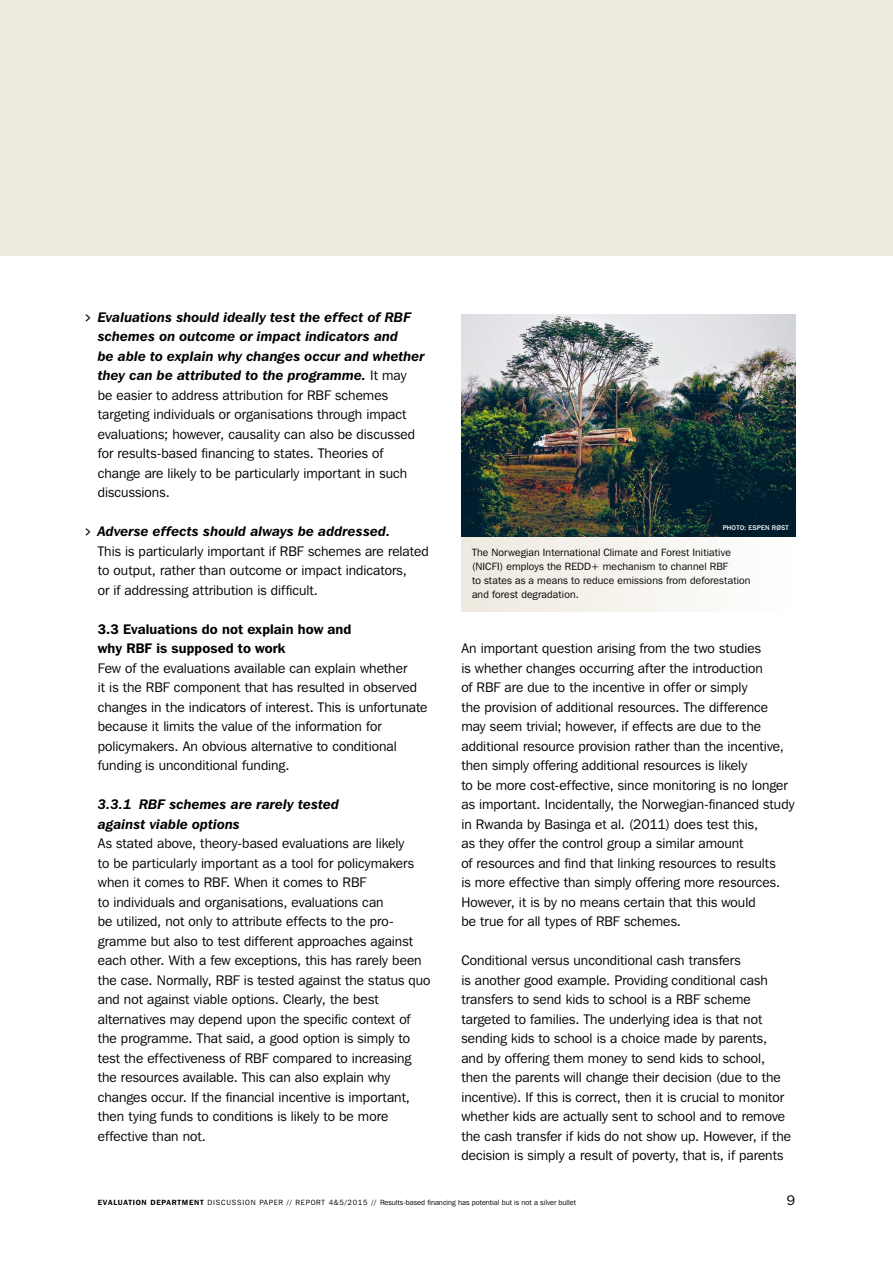
<style>
.page{position:relative;width:893px;height:1263px;background:#fff}
.page>*{position:absolute;margin:0;border:0;box-sizing:border-box;transform-origin:0 0}
.t1{font:13.8px/19.5px "Franklin Gothic IT Cby BT";letter-spacing:.005em;color:#000}
.t2{font:600 13.8px/19.5px "Franklin Gothic IT Cby BT";color:#000}
.t3{font:italic 600 13.8px/19.5px "Franklin Gothic IT Cby BT";letter-spacing:.01em;color:#000}
.t4{font:10.5px/14.2px "Franklin Gothic IT Cby BT";letter-spacing:.015em;color:#000}
.t5{font:7.5px "Franklin Gothic IT Cby BT";letter-spacing:.1em;color:#000}
.t6{font:500 6.75px "Franklin Gothic IT Cby BT";letter-spacing:.03em;color:#fff}
.s1{font-weight:600}
.s2{font-weight:600;font-style:italic}
</style>
<div class="page">
<div style="left:0;top:0;width:893px;height:256px;background:#efeae0"></div>
<img style="left:461px;top:314px;width:334px;height:222px">
<div style="left:461px;top:537px;width:334px;height:74px;background:linear-gradient(to right,#efeae0,#fefefe)"></div>
<p class="t1" style="left:98px;top:307px;width:328px;text-indent:-13px"><span class="s1">&gt;</span> <span class="s2">Evaluations should ideally test the effect of RBF schemes on outcome or impact indicators and<br>be able to explain why changes occur and whether they can be attributed to the programme.</span> I t may<br>be easier to address attribution for RBF schemes targeting individuals or organisations through impact evaluations; however, causality can also be discussed for results-based financing to states. Theories of change are likely to be particularly important in such discussions.</p>
<p class="t1" style="left:98px;top:521px;width:332px;text-indent:-13px"><span class="s1">&gt;</span> <span class="s2">Adverse effects should always be addressed.<br></span>This is particularly important if RBF schemes are related to output, rather than outcome or impact indicators,<br>or if addressing attribution is difficult.</p>
<p class="t2" style="left:98px;top:619px;width:255px">3.3 Evaluations do not explain how and why RBF</p>
<p class="t2" style="left:156px;top:638px;width:131px">is supposed to work</p>
<p class="t1" style="left:98px;top:658px;width:331px">Few of the evaluations available can explain whether<br>it is the RBF component that has resulted in observed changes in the indicators of interest. This is unfortunate because it limits the value of the information for policymakers. An obvious alternative to conditional funding is unconditional funding.</p>
<p class="t3" style="left:98px;top:794px;width:243px">3.3.1 RBF schemes are rarely tested against viable options</p>
<p class="t1" style="left:98px;top:833px;width:334px">As stated above, theory-based evaluations are likely<br>to be particularly important as a tool for policymakers when it comes to RBF. When it comes to RBF<br>to individuals and organisations, evaluations can<br>be utilized, not only to attribute effects to the pro&shy;gramme but also to test different approaches against each other. With a few exceptions, this has rarely been the case. N ormally, RBF is tested against the status quo and not against viable options. Clearly, the best alternatives may depend upon the specific context of the programme. That said, a good option is simply to test the effectiveness of RBF compared to increasing the resources available. This can also explain why changes occur. If the financial incentive is important, then tying funds to conditions is likely to be more effective than not.</p>
<p class="t6" style="left:723px;top:523px;width:68px">PHOTO: ESPEN RØST</p>
<p class="t4" style="left:472px;top:545px;width:280px">The Norwegian International Climate and Forest Initiative (NICFI) employs the REDD+ mechanism to channel RBF<br>to states as a means to reduce emissions from deforestation and forest degradation.</p>
<p class="t1" style="left:461px;top:638px;width:335px">An important question arising from the two studies<br>is whether changes occurring after the introduction<br>of RBF are due to the incentive in offer or simply<br>the provision of additional resources. The difference may seem trivial; however, if effects are due to the additional resource provision rather than the incentive, then simply offering additional resources is likely<br>to be more cost-effective, since monitoring is no longer as important. Incidentally, the Norwegian-financed study in Rwanda by Basinga et al. (2011) does test this,<br>as they offer the control group a similar amount<br>of resources and find that linking resources to results<br>is more effective than simply offering more resources.<br>However, it is by no means certain that this would<br>be true for all types of RBF schemes.</p>
<p class="t1" style="left:461px;top:950px;width:331px">Conditional versus unconditional cash transfers<br>is another good example. Providing conditional cash transfers to send kids to school is a RBF scheme targeted to families. The underlying idea is that not sending kids to school is a choice made by parents, and by offering them money to send kids to school, then the parents will change their decision (due to the incentive). If this is correct, then it is crucial to monitor whether kids are actually sent to school and to remove the cash transfer if kids do not show up. However, if the decision is simply a result of poverty, that is, if parents</p>
<p class="t5" style="left:98px;top:1198px;width:480px"><span class="s1">Evaluation de partme nt</span> Discussion paper // R eport 4&amp;5/2015 // Results-based financing has potential but is not a silver bullet</p>
<p class="t1" style="left:787px;top:1190px;width:10px">9</p>
</div>
